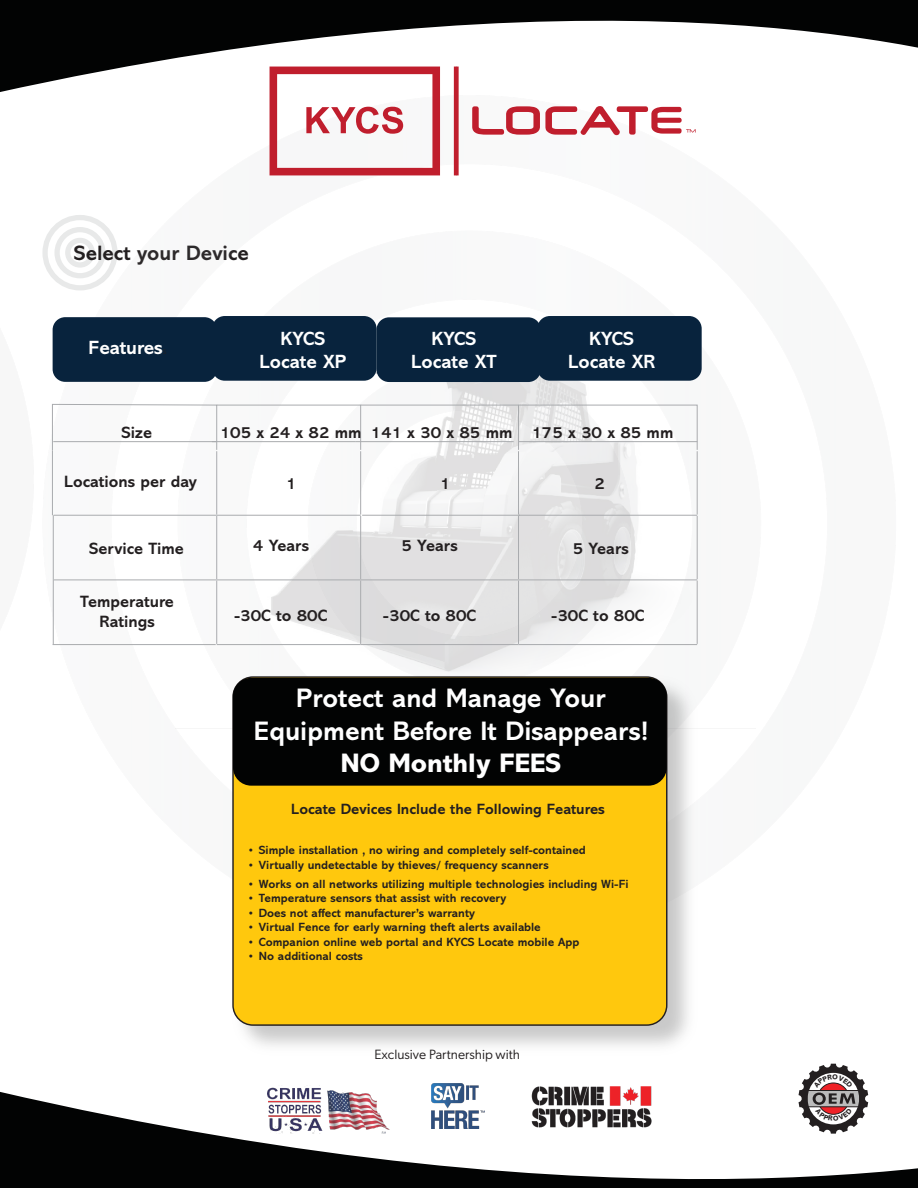
<style>
.page{position:relative;width:918px;height:1188px;background:#fff}
.page>*{position:absolute;margin:0;border:0;box-sizing:border-box;transform-origin:0 0}
.t1{font:700 27px/32.4px "Abadi MT Pro";color:#fff;text-align:center}
.t2{font:800 27px "Abadi MT Pro";color:#fff}
.t3{font:700 21px "Abadi MT Pro";color:#231f20}
.t4{font:700 19.35px/23.1px "Abadi MT Pro";color:#fff;text-align:center}
.t5{font:700 16.5px/19.8px "Abadi MT Pro";color:#231f20;text-align:center}
.t6{font:700 15px "Abadi MT Pro";color:#231f20}
.t7{font:13.5px "Gibson";color:#231f20}
.t8{font:700 12px "Abadi MT Pro";color:#231f20}
.s1{font-family:"Gibson";font-weight:300;font-size:9.6px;color:#231f20}
.s2{font-family:"Times New Roman";font-weight:400}
</style>
<div class="page">
<img style="left:42px;top:96px;width:659px;height:633px">
<svg style="left:0;top:1089px;width:918px;height:99px"></svg>
<svg style="left:0;top:0;width:918px;height:96px"></svg>
<img style="left:432px;top:1083px;width:52px;height:46px">
<img style="left:267px;top:1085px;width:123px;height:48px">
<hr style="left:52px;top:451px;width:1px;height:64px;background:#a9abae">
<hr style="left:53px;top:515px;width:1px;height:65px;background:#a9abae">
<hr style="left:53px;top:580px;width:1px;height:65px;background:#a9abae">
<hr style="left:356px;top:373px;width:158px;height:1px;background:#a9abae">
<svg style="left:52px;top:404px;width:646px;height:47px"></svg>
<hr style="left:53px;top:441px;width:163px;height:1px;background:#a9abae">
<hr style="left:212px;top:441px;width:144px;height:1px;background:#a9abae">
<hr style="left:216px;top:451px;width:1px;height:64px;background:#a9abae">
<hr style="left:356px;top:441px;width:158px;height:1px;background:#a9abae">
<hr style="left:360px;top:451px;width:1px;height:64px;background:#a9abae">
<hr style="left:519px;top:441px;width:178px;height:1px;background:#a9abae">
<hr style="left:518px;top:451px;width:1px;height:64px;background:#a9abae">
<hr style="left:697px;top:451px;width:1px;height:64px;background:#a9abae">
<hr style="left:54px;top:515px;width:163px;height:1px;background:#a9abae">
<hr style="left:217px;top:515px;width:144px;height:1px;background:#a9abae">
<hr style="left:216px;top:516px;width:1px;height:63px;background:#a9abae">
<hr style="left:362px;top:515px;width:158px;height:1px;background:#a9abae">
<hr style="left:360px;top:516px;width:1px;height:63px;background:#a9abae">
<hr style="left:519px;top:515px;width:178px;height:1px;background:#a9abae">
<hr style="left:518px;top:516px;width:1px;height:63px;background:#a9abae">
<hr style="left:697px;top:516px;width:1px;height:63px;background:#a9abae">
<hr style="left:54px;top:580px;width:163px;height:1px;background:#a9abae">
<hr style="left:217px;top:580px;width:144px;height:1px;background:#a9abae">
<hr style="left:216px;top:581px;width:1px;height:63px;background:#a9abae">
<hr style="left:361px;top:580px;width:158px;height:1px;background:#a9abae">
<hr style="left:360px;top:581px;width:1px;height:63px;background:#a9abae">
<hr style="left:519px;top:580px;width:178px;height:1px;background:#a9abae">
<hr style="left:518px;top:581px;width:1px;height:63px;background:#a9abae">
<hr style="left:697px;top:581px;width:1px;height:63px;background:#a9abae">
<hr style="left:53px;top:644px;width:163px;height:1px;background:#a9abae">
<hr style="left:217px;top:644px;width:144px;height:1px;background:#a9abae">
<hr style="left:361px;top:644px;width:158px;height:1px;background:#a9abae">
<hr style="left:519px;top:644px;width:178px;height:1px;background:#a9abae">
<div style="left:53px;top:317px;width:164px;height:65px;background:#08233d;border-radius:13px"></div>
<div style="left:212px;top:316px;width:165px;height:65px;background:#08233d;border-radius:13px"></div>
<div style="left:376px;top:317px;width:165px;height:65px;background:#08233d;border-radius:13px"></div>
<div style="left:537px;top:316px;width:165px;height:65px;background:#08233d;border-radius:13px"></div>
<svg style="left:270px;top:67px;width:170px;height:108px"></svg>
<svg style="left:472px;top:106px;width:224px;height:29px"></svg>
<div style="left:454px;top:67px;width:5px;height:108px;background:#c01e2d"></div>
<img style="left:227px;top:671px;width:474px;height:375px">
<div style="left:233px;top:677px;width:434px;height:348px;background:#ffc80d;border-radius:20px"></div>
<div style="left:233px;top:678px;width:434px;height:108px;background:#020303;border-radius:18px"></div>
<img style="left:531px;top:1086px;width:121px;height:42px">
<svg style="left:799px;top:1064px;width:69px;height:70px"></svg>
<h2 class="t3" style="left:74px;top:241px;width:177px">Select your Device</h2>
<h3 class="t4" style="left:89px;top:336px;width:79px">Features<span class="s1">s</span></h3>
<h3 class="t4" style="left:259px;top:327px;width:89px">KYCS<br>Locate XP</h3>
<h3 class="t4" style="left:411px;top:327px;width:87px">KYCS<br>Locate XT</h3>
<h3 class="t4" style="left:568px;top:327px;width:89px">KYCS<br>Locate XR</h3>
<h3 class="t5" style="left:121px;top:422px;width:32px">Size</h3>
<h3 class="t5" style="left:220px;top:422px;width:144px">105 x 24 x 82 mm</h3>
<h3 class="t5" style="left:531px;top:422px;width:144px">175 x 30 x 85 mm</h3>
<h3 class="t5" style="left:64px;top:472px;width:134px">Locations per day</h3>
<h3 class="t5" style="left:286px;top:474px;width:12px">1</h3>
<h3 class="t5" style="left:594px;top:474px;width:12px">2</h3>
<h3 class="t5" style="left:371px;top:422px;width:144px">141 x 30 x 85 mm</h3>
<h3 class="t5" style="left:440px;top:474px;width:12px">1</h3>
<h3 class="t5" style="left:89px;top:539px;width:96px">Service Time</h3>
<h3 class="t5" style="left:253px;top:536px;width:58px">4 Years</h3>
<h3 class="t5" style="left:402px;top:536px;width:58px">5 Years</h3>
<h3 class="t5" style="left:573px;top:539px;width:58px">5 Years</h3>
<h3 class="t5" style="left:80px;top:592px;width:95px">Temperature<br>Ratings</h3>
<h3 class="t5" style="left:234px;top:606px;width:95px">-30C to 80C</h3>
<h3 class="t5" style="left:383px;top:606px;width:95px">-30C to 80C</h3>
<h3 class="t5" style="left:551px;top:606px;width:95px">-30C to 80C</h3>
<h1 class="t1" style="left:254px;top:682px;width:396px">Protect and Manage Your<br>Equipment Before It Disappears!</h1>
<h1 class="t2" style="left:341px;top:748px;width:222px">NO Monthly FEES</h1>
<p class="t6" style="left:291px;top:800px;width:315px">Locate Devices Include the Following Features</p>
<p class="t8" style="left:249px;top:843px;width:339px"><span class="s2">•</span> Simple installation , no wiring and completely self-contained</p>
<p class="t8" style="left:249px;top:858px;width:302px"><span class="s2">•</span> Virtually undetectable by thieves/ frequency scanners</p>
<p class="t8" style="left:249px;top:877px;width:381px"><span class="s2">•</span> Works on all networks utilizing multiple technologies including Wi-Fi</p>
<p class="t8" style="left:249px;top:892px;width:259px"><span class="s2">•</span> Temperature sensors that assist with recovery</p>
<p class="t8" style="left:249px;top:906px;width:228px"><span class="s2">•</span> Does not affect manufacturer’s warranty</p>
<p class="t8" style="left:249px;top:920px;width:294px"><span class="s2">•</span> Virtual Fence for early warning theft alerts available</p>
<p class="t8" style="left:249px;top:935px;width:332px"><span class="s2">•</span> Companion online web portal and KYCS Locate mobile App</p>
<p class="t8" style="left:249px;top:949px;width:116px"><span class="s2">•</span> No additional costs</p>
<p class="t7" style="left:374px;top:1045px;width:147px">Exclusive Partnership with</p>
</div>
